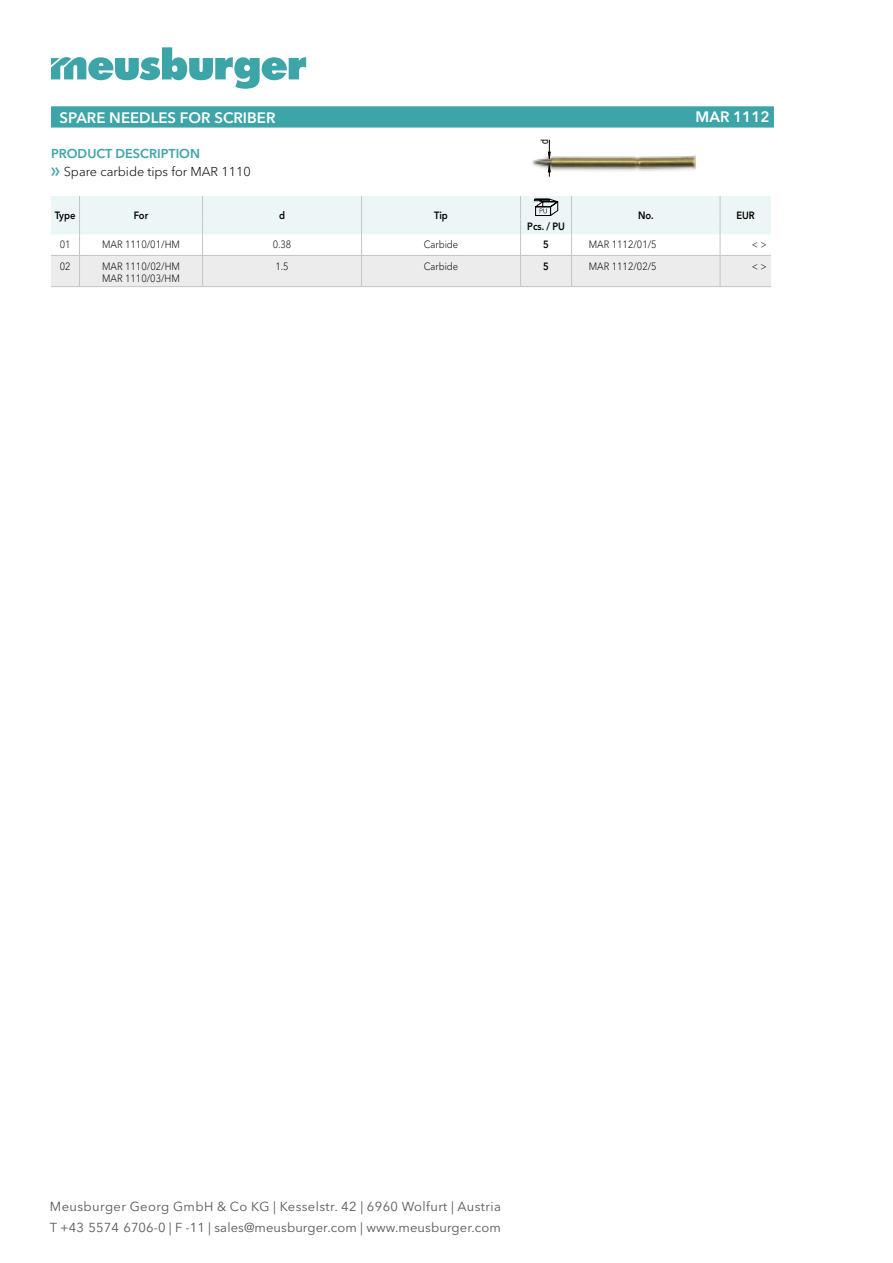
<style>
.page{position:relative;width:893px;height:1263px;background:#fff}
.page>*{position:absolute;margin:0;border:0;box-sizing:border-box;transform-origin:0 0}
.t1{font:600 15px "Avenir Next W1 G";color:#fff}
.t2{font:12.9px/20.7px "Avenir Next W1 G";letter-spacing:.01em;color:#575756}
.t3{font:300 12.75px/18px "Avenir Next W1 G";color:#000}
.t4{font:300 10.5px/12.6px "Avenir Next W1 G";color:#000;scale:.9 1}
.t5{font:600 10.5px "Avenir Next W1 G";color:#000;scale:.9 1}
.t6{font:10.5px "Arial";color:#000;scale:.85 1}
.s1{font-weight:600;color:#3da4a8}
.s2{font-family:"Meusburger Sonderzeichen";font-weight:400;color:#3da4a8}
</style>
<div class="page">
<svg style="left:51px;top:47px;width:255px;height:42px"></svg>
<svg style="left:51px;top:106px;width:723px;height:22px;background:#43a7aa"></svg>
<img style="left:532px;top:151px;width:164px;height:22px">
<svg style="left:548px;top:140px;width:3px;height:19px"></svg>
<svg style="left:548px;top:165px;width:3px;height:12px"></svg>
<svg style="left:51px;top:196px;width:720px;height:91px"></svg>
<p class="t1" style="left:60px;top:108px;width:217px">SPARE NEEDLES FOR SCRIBER</p>
<p class="t1" style="left:696px;top:108px;width:76px">MAR 1112</p>
<p class="t3" style="left:51px;top:145px;width:201px"><span class="s1">PRODUCT DESCRIPTION<br></span><span class="s2">f</span> Spare carbide tips for MAR 1110</p>
<p class="t6" style="left:538px;top:144px;width:7px;rotate:-90deg">d</p>
<p class="t5" style="left:55px;top:209px;width:25px">Type</p>
<p class="t5" style="left:134px;top:209px;width:17px">For</p>
<p class="t5" style="left:279px;top:209px;width:8px">d</p>
<p class="t5" style="left:434px;top:209px;width:17px">Tip</p>
<p class="t5" style="left:638px;top:209px;width:19px">No.</p>
<p class="t5" style="left:736px;top:209px;width:22px">EUR</p>
<p class="t5" style="left:527px;top:220px;width:43px">Pcs. / PU</p>
<p class="t4" style="left:60px;top:239px;width:14px">01</p>
<p class="t4" style="left:102px;top:239px;width:88px">MAR 1110/01/HM</p>
<p class="t4" style="left:273px;top:239px;width:22px">0.38</p>
<p class="t4" style="left:424px;top:239px;width:40px">Carbide</p>
<p class="t5" style="left:543px;top:238px;width:8px">5</p>
<p class="t4" style="left:589px;top:239px;width:77px">MAR 1112/01/5</p>
<p class="t4" style="left:752px;top:239px;width:18px">&lt; &gt;</p>
<p class="t4" style="left:60px;top:260px;width:14px">02</p>
<p class="t4" style="left:102px;top:260px;width:88px">MAR 1110/02/HM<br>MAR 1110/03/HM</p>
<p class="t4" style="left:275px;top:260px;width:16px">1.5</p>
<p class="t4" style="left:424px;top:260px;width:40px">Carbide</p>
<p class="t5" style="left:543px;top:260px;width:8px">5</p>
<p class="t4" style="left:589px;top:260px;width:77px">MAR 1112/02/5</p>
<p class="t4" style="left:752px;top:260px;width:18px">&lt; &gt;</p>
<p class="t2" style="left:50px;top:1196px;width:453px">Meusburger Georg GmbH &amp; Co KG | Kesselstr. 42 | 6960 Wolfurt | Austria<br>T +43 5574 6706-0 | F -11 | sales@meusburger.com | www.meusburger.com</p>
</div>
